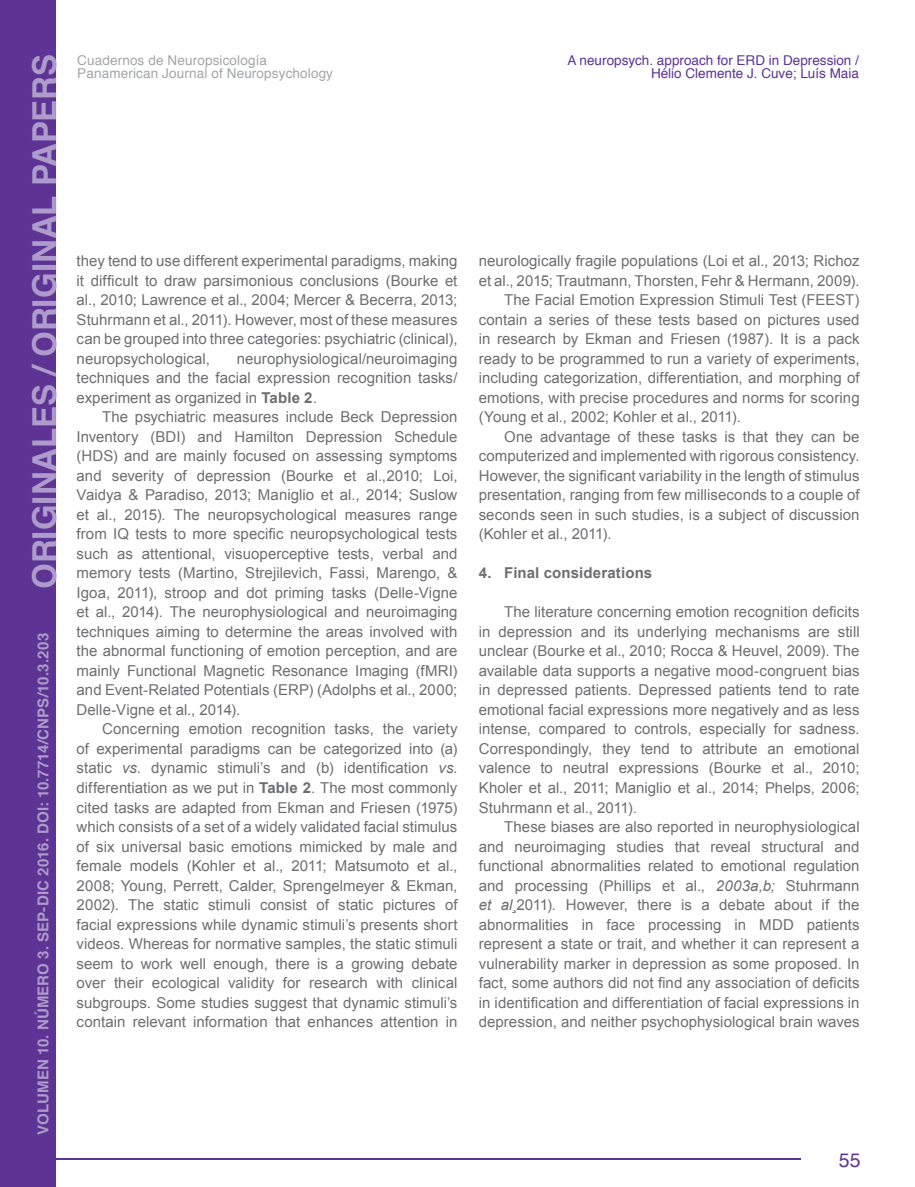
<style>
.page{position:relative;width:915px;height:1187px;background:#fff}
.page>*{position:absolute;margin:0;border:0;box-sizing:border-box;transform-origin:0 0}
.t1{font:700 33px "Helvetica";letter-spacing:-.005em;color:#ad9ccb}
.t2{font:19.5px "Helvetica";color:#5d3393}
.t3{font:15px/19.5px "Arial";letter-spacing:.005em;color:#6d6e71;text-align:justify}
.t4{font:700 15px "Helvetica";letter-spacing:.01em;color:#ad9ccb}
.t5{font:700 15px "Arial";letter-spacing:.01em;color:#6d6e71}
.t6{font:13.5px/13.5px "Helvetica";color:#5d3393;text-align:right}
.t7{font:13.5px/13.5px "Helvetica";letter-spacing:.01em;color:#a3a5a8}
.s1{font-weight:700}
.s2{font-style:italic}
</style>
<div class="page">
<div style="left:0;top:0;width:55px;height:1186px;background:#5d3393"></div>
<hr style="left:0;top:1157px;width:800px;height:2px;background:#5d3393">
<h1 class="t1" style="left:18px;top:589px;width:536px;rotate:-90deg">ORIGINALES / ORIGINAL PAPERS</h1>
<p class="t7" style="left:77px;top:54px;width:257px">Cuadernos de Neuropsicología<br>Panamerican Journal of Neuropsychology</p>
<p class="t3" style="left:77px;top:251px;width:382px">they tend to use different experimental paradigms, making it difficult to draw parsimonious conclusions (Bourke et al., 2010; Lawrence et al., 2004; Mercer &amp; Becerra, 2013; Stuhrmann et al., 2011). However, most of these measures can be grouped into three categories: psychiatric (clinical), neuropsychological,</p>
<p class="t3" style="left:77px;top:349px;width:382px;text-indent:160px">neurophysiological/neuroimaging techniques and the facial expression recognition tasks/ experiment as organized in <span class="s1">Table 2</span>.</p>
<p class="t3" style="left:77px;top:407px;width:382px;text-indent:26px">The psychiatric measures include Beck Depression Inventory (BDI) and Hamilton Depression Schedule (HDS) and are mainly focused on assessing symptoms and severity of depression (Bourke et al.,2010; Loi, Vaidya &amp; Paradiso, 2013; Maniglio et al., 2014; Suslow et al., 2015)<span class="s2">.</span> The neuropsychological measures range from IQ tests to more specific neuropsychological tests such as attentional, visuoperceptive tests, verbal and memory tests (Martino, Strejilevich, Fassi, Marengo, &amp; Igoa, 2011), stroop and dot priming tasks (Delle-Vigne et al., 2014). The neurophysiological and neuroimaging techniques aiming to determine the areas involved with the abnormal functioning of emotion perception, and are mainly Functional Magnetic Resonance Imaging (fMRI) and Event-Related Potentials (ERP) (Adolphs et al., 2000; Delle-Vigne et al., 2014).</p>
<p class="t3" style="left:77px;top:719px;width:382px;text-indent:26px">Concerning emotion recognition tasks, the variety of experimental paradigms can be categorized into (a) static <span class="s2">vs</span>. dynamic stimuli’s and (b) identification <span class="s2">vs</span>. differentiation as we put in <span class="s1">Table 2</span>. The most commonly cited tasks are adapted from Ekman and Friesen (1975) which consists of a set of a widely validated facial stimulus of six universal basic emotions mimicked by male and female models (Kohler et al., 2011; Matsumoto et al., 2008; Young, Perrett, Calder, Sprengelmeyer &amp; Ekman, 2002). The static stimuli consist of static pictures of facial expressions while dynamic stimuli’s presents short videos. Whereas for normative samples, the static stimuli seem to work well enough, there is a growing debate over their ecological validity for research with clinical subgroups. Some studies suggest that dynamic stimuli’s contain relevant information that enhances attention in</p>
<p class="t4" style="left:31px;top:1134px;width:503px;rotate:-90deg">VOLUMEN 10. NÚMERO 3. SEP-DIC 2016. DOI: 10.7714/CNPS/10.3.203</p>
<p class="t6" style="left:567px;top:54px;width:293px">A neuropsych. approach for ERD in Depression /<br>Hélio Clemente J. Cuve; Luís Maia</p>
<p class="t3" style="left:478px;top:251px;width:382px">neurologically fragile populations (Loi et al., 2013; Richoz</p>
<p class="t3" style="left:478px;top:271px;width:382px">et al., 2015; Trautmann, Thorsten, Fehr &amp; Hermann, 2009).</p>
<p class="t3" style="left:504px;top:290px;width:357px">The Facial Emotion Expression Stimuli Test (FEEST)</p>
<p class="t3" style="left:478px;top:310px;width:382px">contain a series of these tests based on pictures used</p>
<p class="t3" style="left:478px;top:329px;width:382px">in research by Ekman and Friesen (1987). It is a pack</p>
<p class="t3" style="left:478px;top:349px;width:382px">ready to be programmed to run a variety of experiments,</p>
<p class="t3" style="left:478px;top:368px;width:382px">including categorization, differentiation, and morphing of</p>
<p class="t3" style="left:478px;top:388px;width:382px">emotions, with precise procedures and norms for scoring</p>
<p class="t3" style="left:478px;top:407px;width:263px">(Young et al., 2002; Kohler et al., 2011).</p>
<p class="t3" style="left:504px;top:427px;width:357px">One advantage of these tasks is that they can be</p>
<p class="t3" style="left:478px;top:446px;width:382px">computerized and implemented with rigorous consistency.</p>
<p class="t3" style="left:478px;top:466px;width:382px">However, the significant variability in the length of stimulus</p>
<p class="t3" style="left:478px;top:485px;width:382px">presentation, ranging from few milliseconds to a couple of</p>
<p class="t3" style="left:478px;top:505px;width:382px">seconds seen in such studies, is a subject of discussion</p>
<p class="t3" style="left:478px;top:524px;width:134px">(Kohler et al., 2011).</p>
<p class="t5" style="left:478px;top:563px;width:175px">4. Final considerations</p>
<p class="t3" style="left:478px;top:602px;width:382px;text-indent:26px">The literature concerning emotion recognition deficits in depression and its underlying mechanisms are still unclear (Bourke et al., 2010; Rocca &amp; Heuvel, 2009). The available data supports a negative mood-congruent bias in depressed patients. Depressed patients tend to rate emotional facial expressions more negatively and as less intense, compared to controls, especially for sadness.<br>Correspondingly, they tend to attribute an emotional valence to neutral expressions (Bourke et al., 2010; Kholer et al., 2011; Maniglio et al., 2014; Phelps, 2006; Stuhrmann et al., 2011).</p>
<p class="t3" style="left:478px;top:817px;width:382px;text-indent:26px">These biases are also reported in neurophysiological and neuroimaging studies that reveal structural and functional abnormalities related to emotional regulation and processing (Phillips et al., <span class="s2">2003a,b;</span> Stuhrmann <span class="s2">et al¸</span>2011)<span class="s2">.</span> However, there is a debate about if the abnormalities in face processing in MDD patients represent a state or trait, and whether it can represent a vulnerability marker in depression as some proposed. In fact, some authors did not find any association of deficits in identification and differentiation of facial expressions in depression, and neither psychophysiological brain waves</p>
<h2 class="t2" style="left:838px;top:1144px;width:23px">55</h2>
</div>
